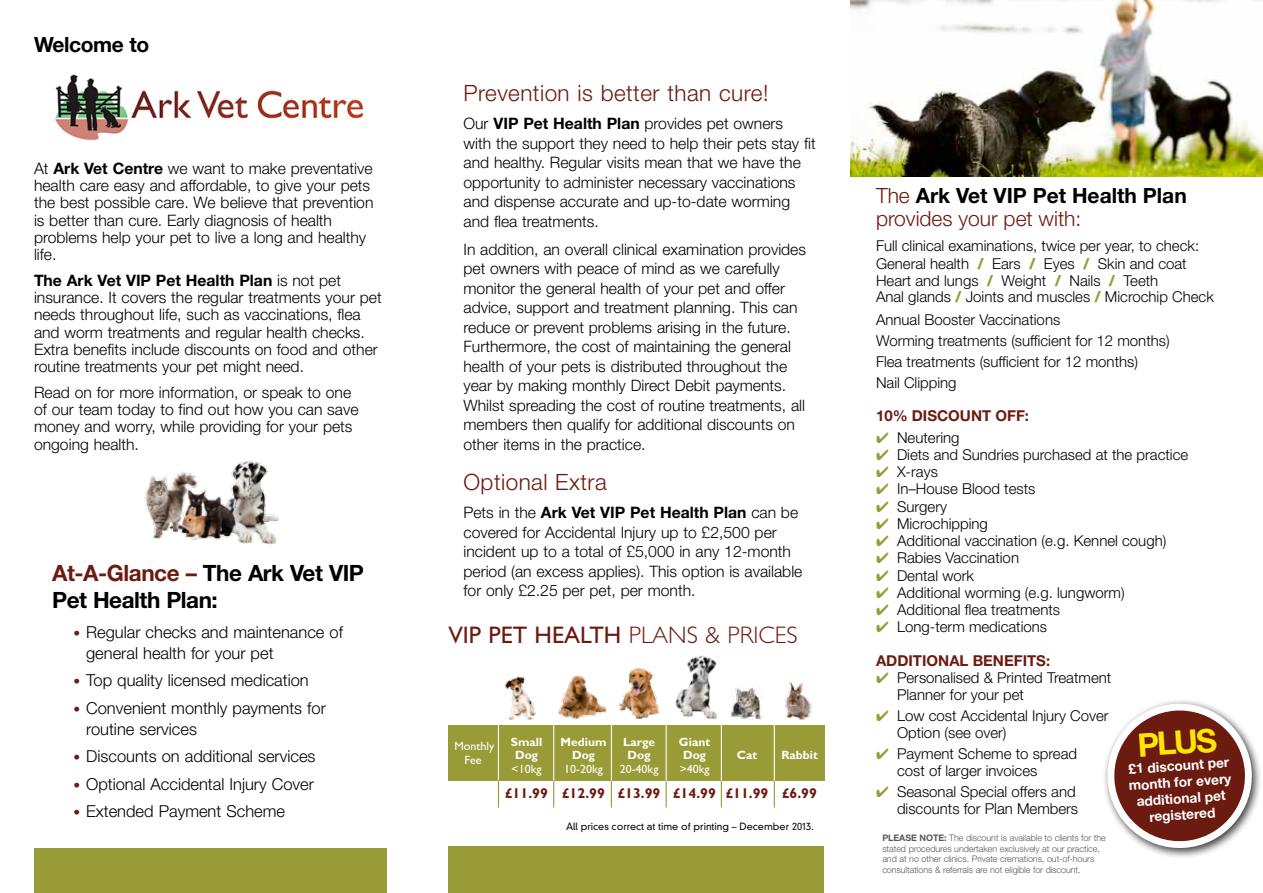
<style>
.page{position:relative;width:1263px;height:893px;background:#fff}
.page>*{position:absolute;margin:0;border:0;box-sizing:border-box;transform-origin:0 0}
.t1{font:700 32.55px "Helvetica Neue LT Std";color:#ffe600}
.t2{font:24px "Gill Sans Std";color:#6b1b10}
.t3{font:300 22.5px "Helvetica Neue LT Std";letter-spacing:.02em;color:#6b1b10}
.t4{font:700 22.5px/27px "Helvetica Neue LT Std";letter-spacing:-.02em;color:#000}
.t5{font:300 21px/22.5px "Helvetica Neue LT Std";color:#6b1b10}
.t6{font:700 21px "Helvetica Neue LT Std";letter-spacing:-.02em;color:#000}
.t7{font:300 16.5px/21px "Helvetica Neue LT Std";color:#000}
.t8{font:300 15.75px/19.5px "Helvetica Neue LT Std";color:#000}
.t9{font:300 15px/16.5px "Helvetica Neue LT Std";color:#000}
.t10{font:700 15px "Helvetica Neue LT Std";color:#6b1b10}
.t11{font:700 14.25px "Gill Sans Std";color:#6b1b10}
.t12{font:700 13.65px/16.4px "Helvetica Neue LT Std";color:#fff;text-align:center}
.t13{font:700 12px "Gill Sans Std";color:#fff}
.t14{font:12px "Gill Sans Std";color:#fff}
.t15{font:300 9.75px "DIN Neuzeit Grotesk Std";color:#000}
.t16{font:300 9px/10.5px "Helvetica Neue LT Std";letter-spacing:-.01em;color:#58595b}
.t17{font:700 9px "Helvetica Neue LT Std";color:#58595b}
.s1{font-weight:700}
.s2{color:#6b1b10}
.s3{font-family:"Trade Gothic LT Std";font-weight:400;font-size:13.5px;color:#6b1b10}
.s4{font-weight:300}
.s5{font-weight:700;color:#000}
.s6{font-weight:900;color:#999b37}
.s7{color:#999b37}
</style>
<div class="page">
<div style="left:1102px;top:698px;width:160px;height:161px;background:#000;opacity:.75"></div>
<svg style="left:1107px;top:704px;width:145px;height:148px"></svg>
<div style="left:34px;top:848px;width:353px;height:45px;background:#999b37"></div>
<div style="left:448px;top:846px;width:376px;height:47px;background:#999b37"></div>
<img style="left:144px;top:460px;width:136px;height:85px">
<img style="left:850px;top:0;width:413px;height:176px">
<img style="left:55px;top:74px;width:308px;height:67px">
<div style="left:448px;top:726px;width:377px;height:55px;background:#999b37"></div>
<hr style="left:553px;top:722px;width:1px;height:59px;background:#fff">
<hr style="left:498px;top:722px;width:1px;height:59px;background:#fff">
<svg style="left:498px;top:781px;width:1px;height:26px"></svg>
<svg style="left:553px;top:781px;width:1px;height:26px"></svg>
<svg style="left:611px;top:781px;width:1px;height:26px"></svg>
<svg style="left:666px;top:781px;width:1px;height:26px"></svg>
<svg style="left:721px;top:781px;width:1px;height:26px"></svg>
<svg style="left:774px;top:781px;width:1px;height:26px"></svg>
<hr style="left:611px;top:722px;width:1px;height:59px;background:#fff">
<hr style="left:666px;top:722px;width:1px;height:59px;background:#fff">
<hr style="left:721px;top:722px;width:1px;height:59px;background:#fff">
<hr style="left:774px;top:722px;width:1px;height:59px;background:#fff">
<img style="left:730px;top:688px;width:33px;height:32px">
<img style="left:504px;top:676px;width:32px;height:44px">
<img style="left:618px;top:668px;width:42px;height:51px">
<img style="left:675px;top:655px;width:55px;height:64px">
<img style="left:558px;top:676px;width:48px;height:44px">
<img style="left:785px;top:682px;width:27px;height:38px">
<h3 class="t6" style="left:34px;top:32px;width:117px">Welcome to</h3>
<p class="t8" style="left:34px;top:159px;width:341px;line-height:17.2px">At <span class="s1">Ark Vet Centre</span> we want to make preventative health care easy and affordable, to give your pets the best possible care. We believe that prevention is better than cure. Early diagnosis of health problems help your pet to live a long and healthy life.</p>
<p class="t8" style="left:34px;top:271px;width:349px;line-height:17.2px"><span class="s1">The Ark Vet VIP Pet Health Plan</span> is not pet insurance. It covers the regular treatments your pet needs throughout life, such as vaccinations, flea and worm treatments and regular health checks.<br>Extra benefits include discounts on food and other routine treatments your pet might need.</p>
<p class="t8" style="left:34px;top:383px;width:326px;line-height:17.2px">Read on for more information, or speak to one of our team today to find out how you can save money and worry, while providing for your pets ongoing health.</p>
<h3 class="t4" style="left:52px;top:559px;width:313px"><span class="s2">At-A-Glance –</span> The Ark Vet VIP<br>Pet Health Plan:</h3>
<p class="t7" style="left:86px;top:621px;width:258px;text-indent:-13px"><span class="s3">•</span> Regular checks and maintenance of general health for your pet</p>
<p class="t7" style="left:73px;top:670px;width:237px"><span class="s3">•</span> Top quality licensed medication</p>
<p class="t7" style="left:86px;top:697px;width:241px;text-indent:-13px"><span class="s3">•</span> Convenient monthly payments for routine services</p>
<p class="t7" style="left:73px;top:745px;width:244px"><span class="s3">•</span> Discounts on additional services</p>
<p class="t7" style="left:73px;top:773px;width:242px"><span class="s3">•</span> Optional Accidental Injury Cover</p>
<p class="t7" style="left:73px;top:800px;width:213px"><span class="s3">•</span> Extended Payment Scheme</p>
<h3 class="t3" style="left:463px;top:79px;width:306px">Prevention is better than cure!</h3>
<p class="t8" style="left:463px;top:113px;width:354px">Our <span class="s1">VIP Pet Health Plan</span> provides pet owners<br>with the support they need to help their pets stay fit and healthy. Regular visits mean that we have the opportunity to administer necessary vaccinations and dispense accurate and up-to-date worming and flea treatments.</p>
<p class="t8" style="left:463px;top:239px;width:344px">In addition, an overall clinical examination provides pet owners with peace of mind as we carefully monitor the general health of your pet and offer advice, support and treatment planning. This can reduce or prevent problems arising in the future.<br>Furthermore, the cost of maintaining the general health of your pets is distributed throughout the year by making monthly Direct Debit payments.<br>Whilst spreading the cost of routine treatments, all members then qualify for additional discounts on other items in the practice.</p>
<h3 class="t3" style="left:463px;top:469px;width:145px">Optional Extra</h3>
<p class="t8" style="left:463px;top:503px;width:340px">Pets in the <span class="s1">Ark Vet VIP Pet Health Plan</span> can be covered for Accidental Injury up to £2,500 per incident up to a total of £5,000 in any 12-month period (an excess applies). This option is available for only £2.25 per pet, per month.</p>
<h2 class="t2" style="left:448px;top:621px;width:351px">VIP PET HEALTH <span class="s4">PLANS &amp; PRICES</span></h2>
<p class="t13" style="left:511px;top:735px;width:33px">Small</p>
<p class="t13" style="left:561px;top:735px;width:47px">Medium</p>
<p class="t13" style="left:623px;top:735px;width:34px">Large</p>
<p class="t13" style="left:679px;top:735px;width:33px">Giant</p>
<p class="t14" style="left:455px;top:739px;width:41px">Monthly</p>
<p class="t14" style="left:465px;top:753px;width:18px">Fee</p>
<p class="t13" style="left:515px;top:748px;width:25px">Dog</p>
<p class="t13" style="left:572px;top:748px;width:25px">Dog</p>
<p class="t13" style="left:627px;top:748px;width:25px">Dog</p>
<p class="t13" style="left:683px;top:748px;width:25px">Dog</p>
<p class="t13" style="left:737px;top:748px;width:22px">Cat</p>
<p class="t13" style="left:781px;top:748px;width:38px">Rabbit</p>
<p class="t14" style="left:512px;top:762px;width:31px">&lt;10kg</p>
<p class="t14" style="left:564px;top:762px;width:40px">10-20kg</p>
<p class="t14" style="left:620px;top:762px;width:40px">20-40kg</p>
<p class="t14" style="left:680px;top:762px;width:31px">&gt;40kg</p>
<p class="t11" style="left:505px;top:785px;width:313px">£11.99 £12.99 £13.99 £14.99 £11.99 £6.99</p>
<p class="t15" style="left:566px;top:821px;width:249px">All prices correct at time of printing – December 2013.</p>
<h3 class="t5" style="left:876px;top:184px;width:312px">The <span class="s5">Ark Vet VIP Pet Health Plan </span>provides your pet with:</h3>
<p class="t9" style="left:876px;top:236px;width:325px;line-height:18.6px">Full clinical examinations, twice per year, to check:<br>General health <span class="s6">/</span> Ears <span class="s6">/</span> Eyes <span class="s6">/</span> Skin and coat</p>
<p class="t9" style="left:876px;top:272px;width:339px">Heart and lungs <span class="s6">/</span> Weight <span class="s6">/</span> Nails <span class="s6">/</span> Teeth<br>Anal glands <span class="s6">/</span> Joints and muscles <span class="s6">/</span> Microchip Check</p>
<p class="t9" style="left:876px;top:309px;width:295px;line-height:21px">Annual Booster Vaccinations<br>Worming treatments (sufficient for 12 months)<br>Flea treatments (sufficient for 12 months)<br>Nail Clipping</p>
<p class="t10" style="left:876px;top:406px;width:47px">10% disco</p>
<p class="t10" style="left:960px;top:406px;width:71px">unt off:</p>
<p class="t9" style="left:876px;top:429px;width:85px"><span class="s7">✔</span> Neutering</p>
<p class="t9" style="left:876px;top:446px;width:314px"><span class="s7">✔</span> Diets and Sundries purchased at the practice</p>
<p class="t9" style="left:876px;top:463px;width:63px"><span class="s7">✔</span> X-rays</p>
<p class="t9" style="left:876px;top:480px;width:161px"><span class="s7">✔</span> In–House Blood tests</p>
<p class="t9" style="left:876px;top:498px;width:73px"><span class="s7">✔</span> Surgery</p>
<p class="t9" style="left:876px;top:515px;width:113px"><span class="s7">✔</span> Microchipping</p>
<p class="t9" style="left:876px;top:532px;width:292px"><span class="s7">✔</span> Additional vaccination (e.g. Kennel cough)</p>
<p class="t9" style="left:876px;top:549px;width:145px"><span class="s7">✔</span> Rabies Vaccination</p>
<p class="t9" style="left:876px;top:567px;width:99px"><span class="s7">✔</span> Dental work</p>
<p class="t9" style="left:876px;top:584px;width:250px"><span class="s7">✔</span> Additional worming (e.g. lungworm)</p>
<p class="t9" style="left:876px;top:601px;width:186px"><span class="s7">✔</span> Additional flea treatments</p>
<p class="t9" style="left:876px;top:618px;width:173px"><span class="s7">✔</span> Long-term medications</p>
<p class="t10" style="left:876px;top:651px;width:176px">ADDITIONAL BENEFITS:</p>
<p class="t9" style="left:897px;top:669px;width:216px;text-indent:-21px"><span class="s7">✔</span> Personalised &amp; Printed Treatment<br>Planner for your pet</p>
<p class="t9" style="left:897px;top:707px;width:213px;text-indent:-21px"><span class="s7">✔</span> Low cost Accidental Injury Cover<br>Option (see over)</p>
<p class="t9" style="left:897px;top:745px;width:182px;text-indent:-21px"><span class="s7">✔</span> Payment Scheme to spread cost of larger invoices</p>
<p class="t9" style="left:876px;top:783px;width:204px;text-align:right"><span class="s7">✔</span> Seasonal Special offers and discounts for Plan Members</p>
<h1 class="t1" style="left:1136px;top:725px;width:78px;rotate:-4deg">Pl us</h1>
<p class="t12" style="left:1127px;top:761px;width:104px;rotate:-4deg">£1 discount per month for every additional pet registered</p>
<p class="t17" style="left:882px;top:832px;width:45px">Please not</p>
<p class="t16" style="left:882px;top:833px;width:225px;text-indent:56px"><span class="s1">e:</span> The discount is available to clients for the stated procedures undertaken exclusively at our practice, and at no other clinics. Private cremations, out-of-hours consultations &amp; referrals are not eligible for discount.</p>
</div>
